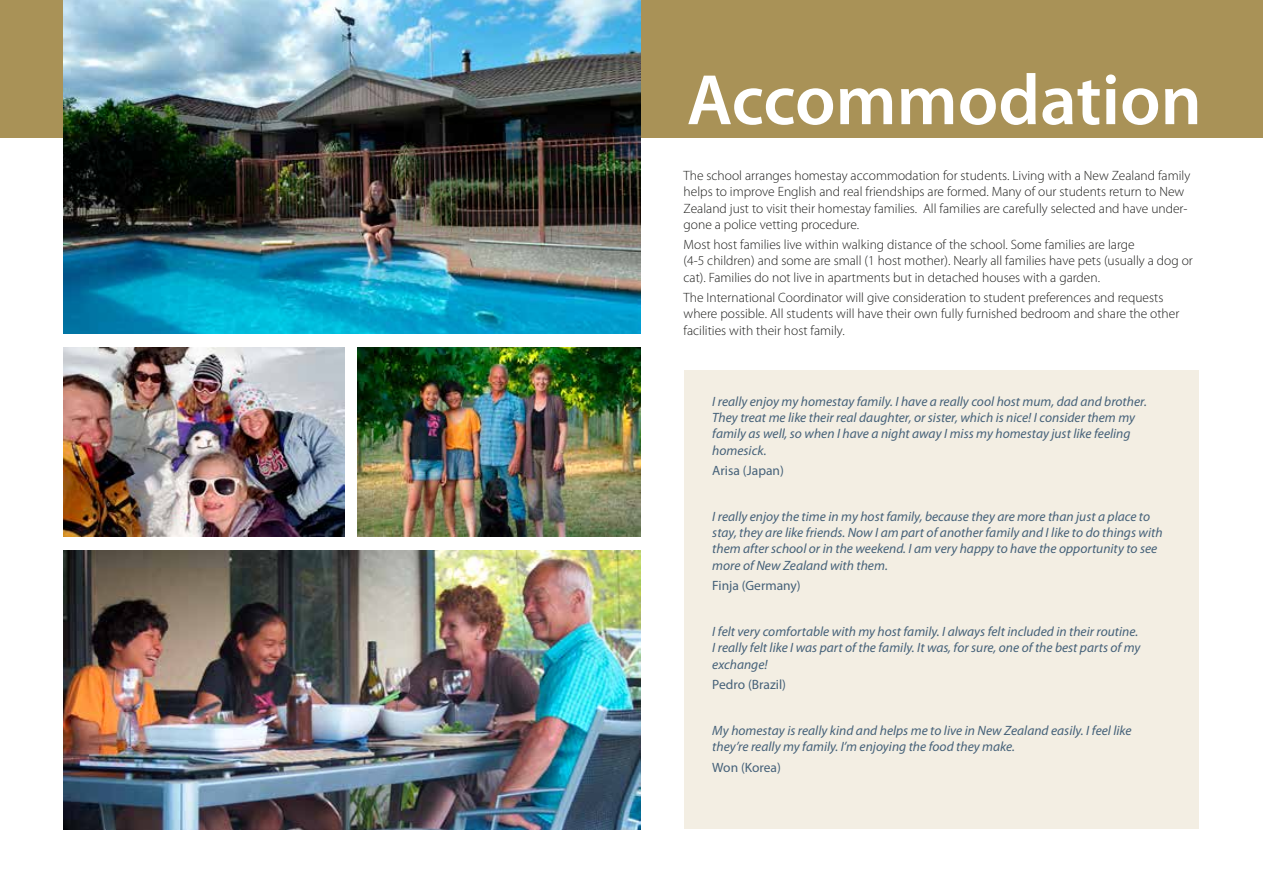
<style>
.page{position:relative;width:1263px;height:893px;background:#fff}
.page>*{position:absolute;margin:0;border:0;box-sizing:border-box;transform-origin:0 0}
.t1{font:600 72px "Myriad Pro";color:#fff}
.t2{font:italic 13.5px/16.2px "Myriad Pro";color:#456179}
.t3{font:300 13.5px/16.2px "Myriad Pro";color:#1d1d1b}
.t4{font:13.5px "Myriad Pro";color:#456179}
</style>
<div class="page">
<div style="left:0;top:0;width:1263px;height:138px;background:#a99257"></div>
<div style="left:685px;top:370px;width:514px;height:459px;background:#f3eee3"></div>
<img style="left:64px;top:550px;width:576px;height:279px">
<img style="left:64px;top:0;width:576px;height:333px">
<img style="left:358px;top:348px;width:282px;height:188px">
<img style="left:64px;top:348px;width:280px;height:188px">
<h1 class="t1" style="left:687px;top:54px;width:517px">Accommodation</h1>
<p class="t3" style="left:684px;top:167px;width:508px">The school arranges homestay accommodation for students. Living with a New Zealand family helps to improve English and real friendships are formed. Many of our students return to New Zealand just to visit their homestay families. All families are carefully selected and have under&shy;gone a police vetting procedure.</p>
<p class="t3" style="left:684px;top:237px;width:511px">Most host families live within walking distance of the school. Some families are large<br>(4-5 children) and some are small (1 host mother). Nearly all families have pets (usually a dog or cat). Families do not live in apartments but in detached houses with a garden.</p>
<p class="t3" style="left:684px;top:289px;width:497px">The International Coordinator will give consideration to student preferences and requests where possible. All students will have their own fully furnished bedroom and share the other facilities with their host family.</p>
<p class="t2" style="left:712px;top:393px;width:436px">I really enjoy my homestay family. I have a really cool host mum, dad and brother.<br>They treat me like their real daughter, or sister, which is nice! I consider them my family as well, so when I have a night away I miss my homestay just like feeling homesick.</p>
<p class="t4" style="left:712px;top:462px;width:73px">Arisa (Japan)</p>
<p class="t2" style="left:712px;top:508px;width:452px">I really enjoy the time in my host family, because they are more than just a place to stay, they are like friends. Now I am part of another family and I like to do things with them after school or in the weekend. I am very happy to have the opportunity to see more of New Zealand with them.</p>
<p class="t4" style="left:712px;top:577px;width:90px">Finja (Germany)</p>
<p class="t2" style="left:712px;top:623px;width:430px">I felt very comfortable with my host family. I always felt included in their routine.<br>I really felt like I was part of the family. It was, for sure, one of the best parts of my exchange!</p>
<p class="t4" style="left:712px;top:676px;width:75px">Pedro (Brazil)</p>
<p class="t2" style="left:712px;top:722px;width:421px">My homestay is really kind and helps me to live in New Zealand easily. I feel like they’re really my family. I’m enjoying the food they make.</p>
<p class="t4" style="left:712px;top:759px;width:70px">Won (Korea)</p>
</div>
